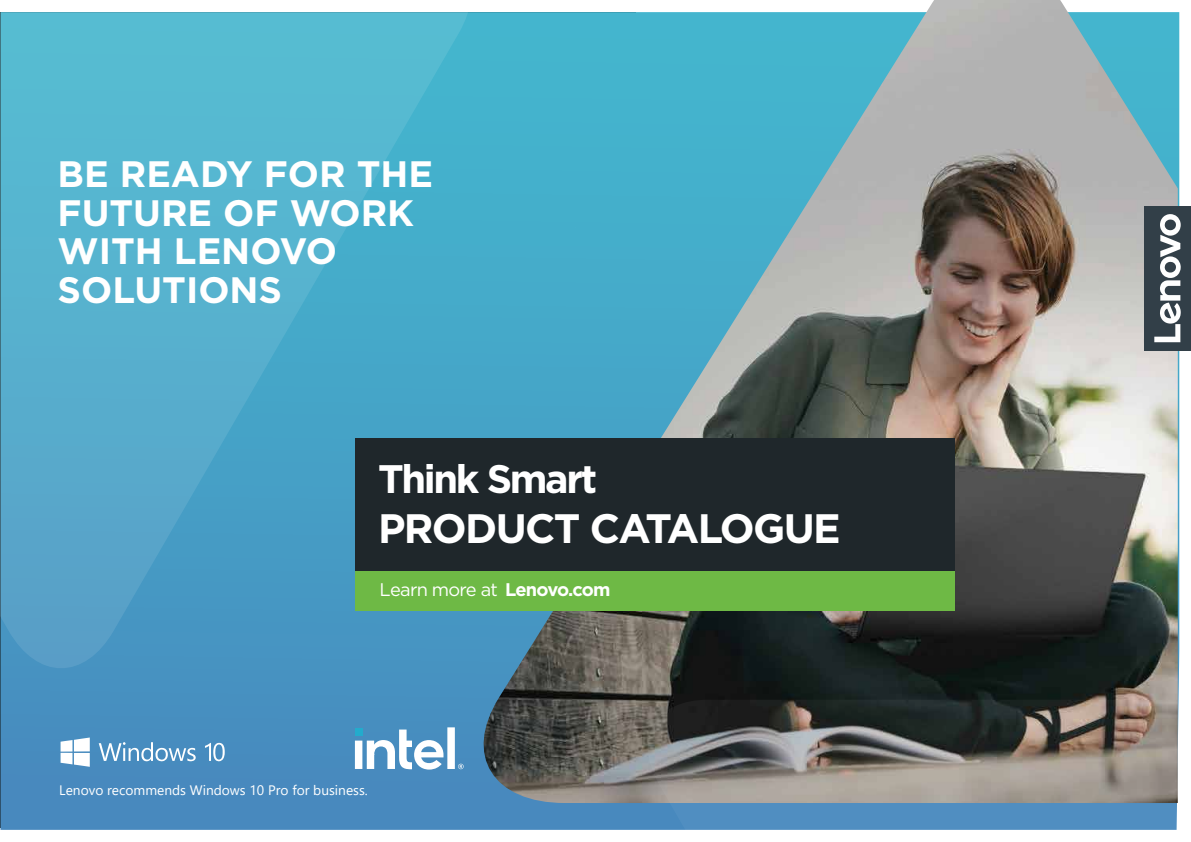
<style>
.page{position:relative;width:1191px;height:842px;background:#fff}
.page>*{position:absolute;margin:0;border:0;box-sizing:border-box;transform-origin:0 0}
.t1{font:700 41.1px "Gotham";letter-spacing:-.04em;color:#fff}
.t2{font:700 39.7px "Gotham";letter-spacing:-.06em;color:#fff}
.t3{font:700 36.7px/38.7px "Gotham";color:#fff}
.t4{font:18.3px "Gotham";letter-spacing:-.04em;color:#fff}
.t5{font:13.7px "Segoe UI";color:#fff}
.s1{font-weight:700}
</style>
<div class="page">
<div style="left:0;top:12px;width:1179px;height:818px;background:#478bbe"></div>
<img style="left:463px;top:0;width:714px;height:803px">
<div style="left:1144px;top:206px;width:46px;height:144px;background:#323f48"></div>
<svg style="left:1154px;top:214px;width:26px;height:128px"></svg>
<svg style="left:648px;top:700px;width:527px;height:130px;background:#6c767c"></svg>
<svg style="left:355px;top:727px;width:108px;height:42px"></svg>
<svg style="left:0;top:0;width:488px;height:668px;background:#53adcc"></svg>
<div style="left:355px;top:570px;width:599px;height:41px;background:#6eb945"></div>
<div style="left:355px;top:438px;width:599px;height:132px;background:#1f272b"></div>
<svg style="left:61px;top:737px;width:29px;height:30px"></svg>
<svg style="left:205px;top:742px;width:20px;height:19px"></svg>
<svg style="left:99px;top:742px;width:97px;height:19px"></svg>
<p class="t3" style="left:58px;top:154px;width:377px">BE READY FOR THE<br>FUTURE OF WORK<br>WITH LENOVO<br>SOLUTIONS</p>
<p class="t2" style="left:378px;top:453px;width:221px">Think Smart</p>
<p class="t1" style="left:378px;top:502px;width:464px">PRODUCT CATALOGUE</p>
<p class="t4" style="left:380px;top:577px;width:232px">Learn more at <span class="s1">Lenovo.com</span></p>
<p class="t5" style="left:59px;top:777px;width:310px">Lenovo recommends Windows 10 Pro for business.</p>
</div>
